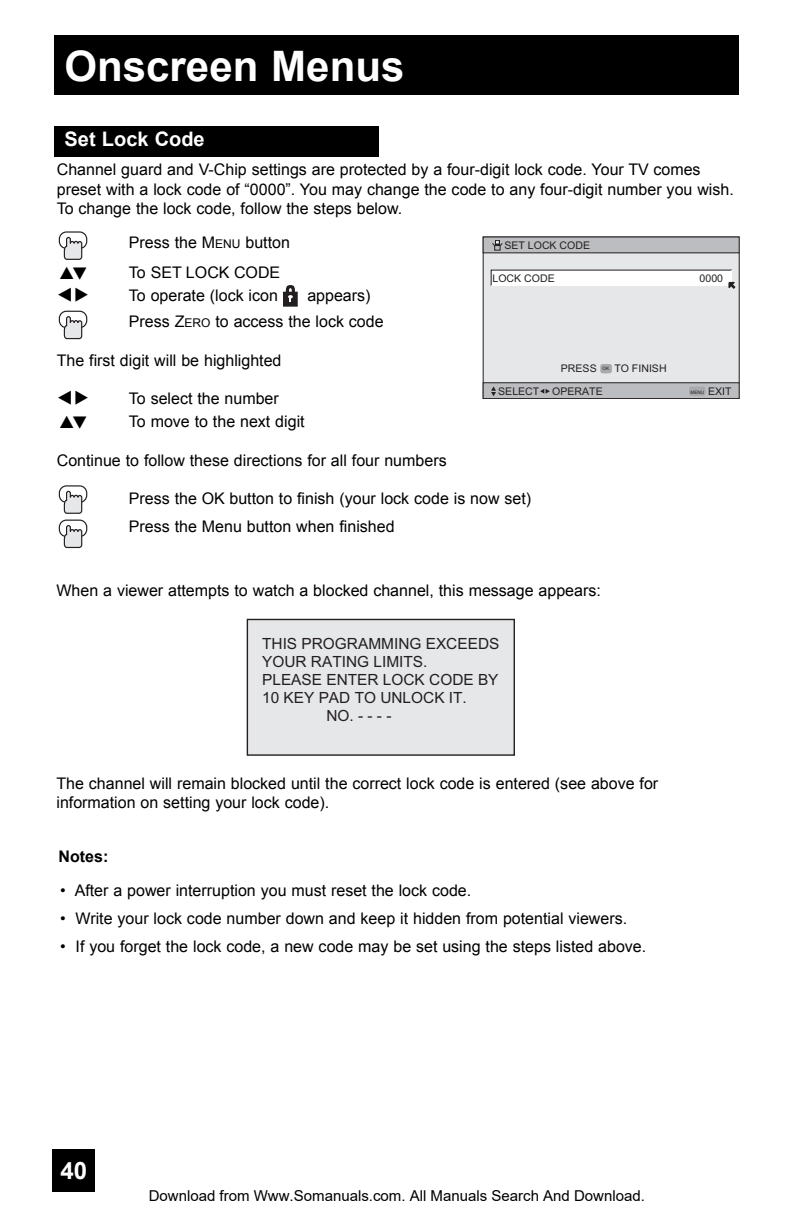
<style>
.page{position:relative;width:794px;height:1224px;background:#fff}
.page>*{position:absolute;margin:0;border:0;box-sizing:border-box;transform-origin:0 0}
.t1{font:700 42px "Arial";color:#fff}
.t2{font:700 24px "Arial";color:#fff}
.t3{font:20.8px "Zeal";color:#000;scale:.77 1}
.t4{font:700 20px "Arial";color:#fff}
.t5{font:16px/19.2px "Arial";color:#000}
.t6{font:700 16px "Arial";color:#000}
.t7{font:16px "Zeal";color:#000;scale:1.25 1}
.t8{font:15.4px "Arial";color:#231f20}
.t9{font:15px "Arial";color:#000}
.t10{font:10.6px "Arial";color:#231f20}
.t11{font:4.6px "Arial";color:#231f20}
.s1{font-size:12px}
</style>
<div class="page">
<div style="left:52px;top:1148px;width:43px;height:43px;background:#000"></div>
<div style="left:54px;top:126px;width:324px;height:30px;background:#000"></div>
<div style="left:483px;top:237px;width:255px;height:161px;background:#e6e7e9"></div>
<div style="left:483px;top:237px;width:255px;height:16px;background:#bcbdc0"></div>
<div style="left:482px;top:237px;width:257px;height:16px;border:1px solid #231f20"></div>
<div style="left:491px;top:270px;width:240px;height:16px;background:#fff"></div>
<hr style="left:491px;top:270px;width:240px;height:1px;background:#231f20">
<svg style="left:490px;top:270px;width:1px;height:16px"></svg>
<svg style="left:600px;top:364px;width:11px;height:9px"></svg>
<svg style="left:727px;top:270px;width:9px;height:19px"></svg>
<div style="left:483px;top:383px;width:255px;height:15px;background:#bcbdc0"></div>
<div style="left:482px;top:382px;width:257px;height:17px;border:1px solid #231f20"></div>
<svg style="left:491px;top:386px;width:4px;height:10px"></svg>
<svg style="left:540px;top:389px;width:9px;height:4px"></svg>
<div style="left:688px;top:386px;width:17px;height:10px;background:#a8a9ad;border-radius:2px"></div>
<svg style="left:492px;top:240px;width:11px;height:10px"></svg>
<div style="left:247px;top:619px;width:267px;height:136px;background:#e6e7e9"></div>
<div style="left:246px;top:618px;width:268px;height:137px;border:1px solid #231f20"></div>
<div style="left:59px;top:311px;width:28px;height:17px;border:1px solid #231f20;border-radius:7px"></div>
<svg style="left:63px;top:316px;width:20px;height:23px"></svg>
<div style="left:59px;top:231px;width:28px;height:18px;border:1px solid #231f20;border-radius:7px"></div>
<svg style="left:63px;top:236px;width:20px;height:24px"></svg>
<div style="left:59px;top:485px;width:28px;height:18px;border:1px solid #231f20;border-radius:7px"></div>
<svg style="left:63px;top:490px;width:20px;height:24px"></svg>
<div style="left:283px;top:292px;width:14px;height:14px;border:1px solid #231f20"></div>
<svg style="left:284px;top:285px;width:12px;height:20px"></svg>
<div style="left:59px;top:519px;width:28px;height:18px;border:1px solid #231f20;border-radius:7px"></div>
<svg style="left:63px;top:525px;width:20px;height:23px"></svg>
<div style="left:54px;top:36px;width:684px;height:59px;background:#000"></div>
<h1 class="t1" style="left:64px;top:43px;width:341px">Onscreen Menus</h1>
<p class="t4" style="left:65px;top:128px;width:142px">Set Lock Code</p>
<p class="t5" style="left:57px;top:160px;width:678px">Channel guard and V-Chip settings are protected by a four-digit lock code. Your TV comes preset with a lock code of “0000”. You may change the code to any four-digit number you wish.<br>To change the lock code, follow the steps below.</p>
<p class="t5" style="left:129px;top:232px;width:162px">Press the M<span class="s1">ENU</span> button</p>
<p class="t7" style="left:57px;top:265px;width:28px">π†</p>
<p class="t5" style="left:129px;top:263px;width:153px">To SET LOCK CODE</p>
<h3 class="t3" style="left:57px;top:284px;width:44px">√®</h3>
<p class="t5" style="left:129px;top:285px;width:150px">To operate (lock icon</p>
<p class="t10" style="left:504px;top:242px;width:87px">SET LOCK CODE</p>
<p class="t10" style="left:492px;top:275px;width:64px">LOCK CODE</p>
<p class="t10" style="left:699px;top:275px;width:25px">0000</p>
<p class="t5" style="left:129px;top:282px;width:256px;line-height:26.4px;text-indent:178px">appears)<br>Press Z<span class="s1">ERO</span> to access the lock code</p>
<p class="t5" style="left:57px;top:350px;width:226px">The first digit will be highlighted</p>
<h3 class="t3" style="left:57px;top:387px;width:44px">√®</h3>
<p class="t5" style="left:129px;top:389px;width:151px">To select the number</p>
<p class="t7" style="left:57px;top:414px;width:28px">π†</p>
<p class="t5" style="left:129px;top:412px;width:177px">To move to the next digit</p>
<p class="t5" style="left:57px;top:450px;width:391px">Continue to follow these directions for all four numbers</p>
<p class="t5" style="left:129px;top:485px;width:403px;line-height:28px">Press the OK button to finish (your lock code is now set)<br>Press the Menu button when finished</p>
<p class="t10" style="left:560px;top:364px;width:37px">PRESS</p>
<p class="t10" style="left:614px;top:364px;width:54px">TO FINISH</p>
<p class="t11" style="left:602px;top:367px;width:8px">OK</p>
<p class="t10" style="left:498px;top:387px;width:106px">SELECT OPERATE</p>
<p class="t10" style="left:707px;top:387px;width:25px">EXIT</p>
<p class="t11" style="left:690px;top:390px;width:15px">MENU</p>
<p class="t5" style="left:56px;top:580px;width:545px">When a viewer attempts to watch a blocked channel, this message appears:</p>
<p class="t8" style="left:262px;top:637px;width:239px">THIS PROGRAMMING EXCEEDS</p>
<p class="t8" style="left:262px;top:655px;width:167px">YOUR RATING LIMITS.</p>
<p class="t8" style="left:262px;top:674px;width:238px">PLEASE ENTER LOCK CODE BY</p>
<p class="t8" style="left:262px;top:692px;width:206px">10 KEY PAD TO UNLOCK IT.</p>
<p class="t8" style="left:326px;top:710px;width:67px">NO. - - - -</p>
<p class="t5" style="left:56px;top:773px;width:603px">The channel will remain blocked until the correct lock code is entered (see above for information on setting your lock code).</p>
<p class="t6" style="left:58px;top:847px;width:51px">Notes:</p>
<p class="t5" style="left:60px;top:880px;width:412px">• After a power interruption you must reset the lock code.</p>
<p class="t5" style="left:60px;top:908px;width:568px">• Write your lock code number down and keep it hidden from potential viewers.</p>
<p class="t5" style="left:60px;top:936px;width:587px">• If you forget the lock code, a new code may be set using the steps listed above.</p>
<h2 class="t2" style="left:60px;top:1157px;width:28px">40</h2>
<p class="t9" style="left:149px;top:1187px;width:497px">Download from Www.Somanuals.com. All Manuals Search And Download.</p>
</div>
